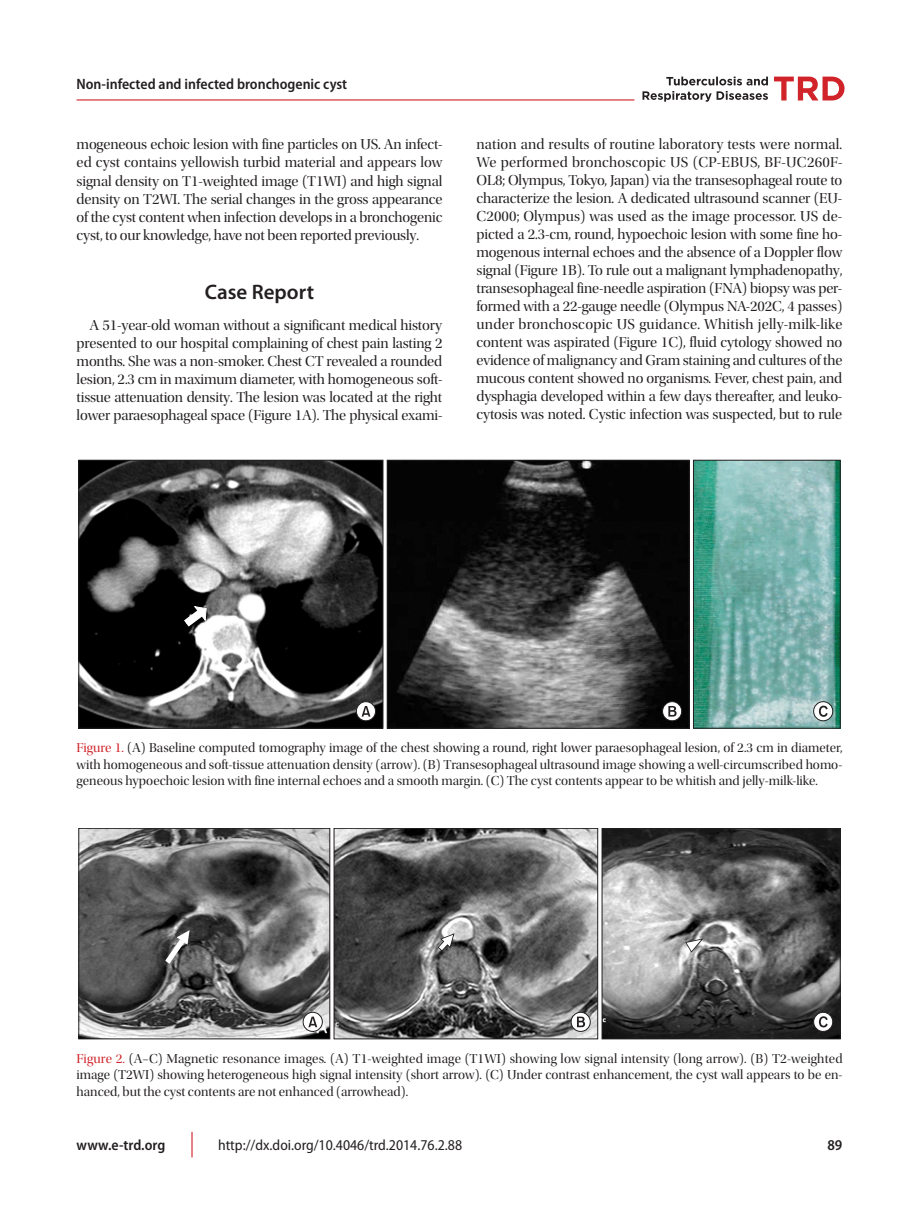
<style>
.page{position:relative;width:919px;height:1217px;background:#fff}
.page>*{position:absolute;margin:0;border:0;box-sizing:border-box;transform-origin:0 0}
.서론{font:600 21px "Myriad Pro";color:#231f20}
.본문{font:15px/18px "Utopia Std Disp";letter-spacing:-.01em;color:#231f20;text-align:justify}
.본문-저널명{font:semi-condensed 15px "Myriad Pro";color:#231f20}
.쪽제목{font:600 semi-condensed 15px "Myriad Pro";color:#231f20}
.본문-온라인{font:600 semi-condensed 15px "Myriad Pro";color:#231f20}
.본문-페이지번호{font:600 semi-condensed 15px "Myriad Pro";color:#231f20}
.그림제목{font:13.5px/16.2px "Utopia Std Disp";color:#231f20;text-align:justify}
.s1{color:#d1232a}
</style>
<div class="page">
<svg style="left:774px;top:77px;width:70px;height:23px"></svg>
<svg style="left:642px;top:91px;width:125px;height:11px"></svg>
<svg style="left:666px;top:77px;width:101px;height:8px"></svg>
<hr style="left:77px;top:99px;width:557px;height:1px;background:#d1232a">
<svg style="left:191px;top:1131px;width:1px;height:26px"></svg>
<svg style="left:78px;top:460px;width:762px;height:268px;background:#4b5655"></svg>
<svg style="left:78px;top:828px;width:762px;height:210px;background:#6a6a6a"></svg>
<p class="쪽제목" style="left:77px;top:75px;width:272px">Non-infected and infected bronchogenic cyst</p>
<p class="본문" style="left:77px;top:136px;width:367px">mogeneous echoic lesion with fine particles on US. An infect&shy;ed cyst contains yellowish turbid material and appears low signal density on T1-weighted image (T1WI) and high signal density on T2WI. The serial changes in the gross appearance of the cyst content when infection develops in a bronchogenic cyst, to our knowledge, have not been reported previously.</p>
<p class="서론" style="left:205px;top:278px;width:111px">Case Report</p>
<p class="본문" style="left:77px;top:316px;width:367px;text-indent:13px">A 51-year-old woman without a significant medical history presented to our hospital complaining of chest pain lasting 2 months. She was a non-smoker. Chest CT revealed a rounded lesion, 2.3 cm in maximum diameter, with homogeneous soft&shy;tissue attenuation density. The lesion was located at the right lower paraesophageal space (Figure 1A). The physical exami-</p>
<p class="본문" style="left:476px;top:135px;width:367px">nation and results of routine laboratory tests were normal.<br>We performed bronchoscopic US (CP-EBUS, BF-UC260F-OL8; Olympus, Tokyo, Japan) via the transesophageal route to characterize the lesion. A dedicated ultrasound scanner (EU-C2000; Olympus) was used as the image processor. US de&shy;picted a 2.3-cm, round, hypoechoic lesion with some fine ho&shy;mogenous internal echoes and the absence of a Doppler flow signal (Figure 1B). To rule out a malignant lymphadenopathy, transesophageal fine-needle aspiration (FNA) biopsy was per&shy;formed with a 22-gauge needle (Olympus NA-202C, 4 passes) under bronchoscopic US guidance. Whitish jelly-milk-like content was aspirated (Figure 1C), fluid cytology showed no evidence of malignancy and Gram staining and cultures of the mucous content showed no organisms. Fever, chest pain, and dysphagia developed within a few days thereafter, and leuko&shy;cytosis was noted. Cystic infection was suspected, but to rule</p>
<p class="그림제목" style="left:77px;top:740px;width:767px"><span class="s1">Figure 1.</span> (A) Baseline computed tomography image of the chest showing a round, right lower paraesophageal lesion, of 2.3 cm in diameter, with homogeneous and soft-tissue attenuation density (arrow). (B) Transesophageal ultrasound image showing a well-circumscribed homo&shy;geneous hypoechoic lesion with fine internal echoes and a smooth margin. (C) The cyst contents appear to be whitish and jelly-milk-like.</p>
<p class="그림제목" style="left:77px;top:1050px;width:767px"><span class="s1">Figure 2.</span> (A−C) Magnetic resonance images. (A) T1-weighted image (T1WI) showing low signal intensity (long arrow). (B) T2-weighted image (T2WI) showing heterogeneous high signal intensity (short arrow). (C) Under contrast enhancement, the cyst wall appears to be en&shy;hanced, but the cyst contents are not enhanced (arrowhead).</p>
<p class="본문-온라인" style="left:77px;top:1134px;width:90px">www.e-trd.org</p>
<p class="본문-저널명" style="left:218px;top:1135px;width:245px">http://dx.doi.org/10.4046/trd.2014.76.2.88</p>
<p class="본문-페이지번호" style="left:827px;top:1134px;width:16px">89</p>
</div>
